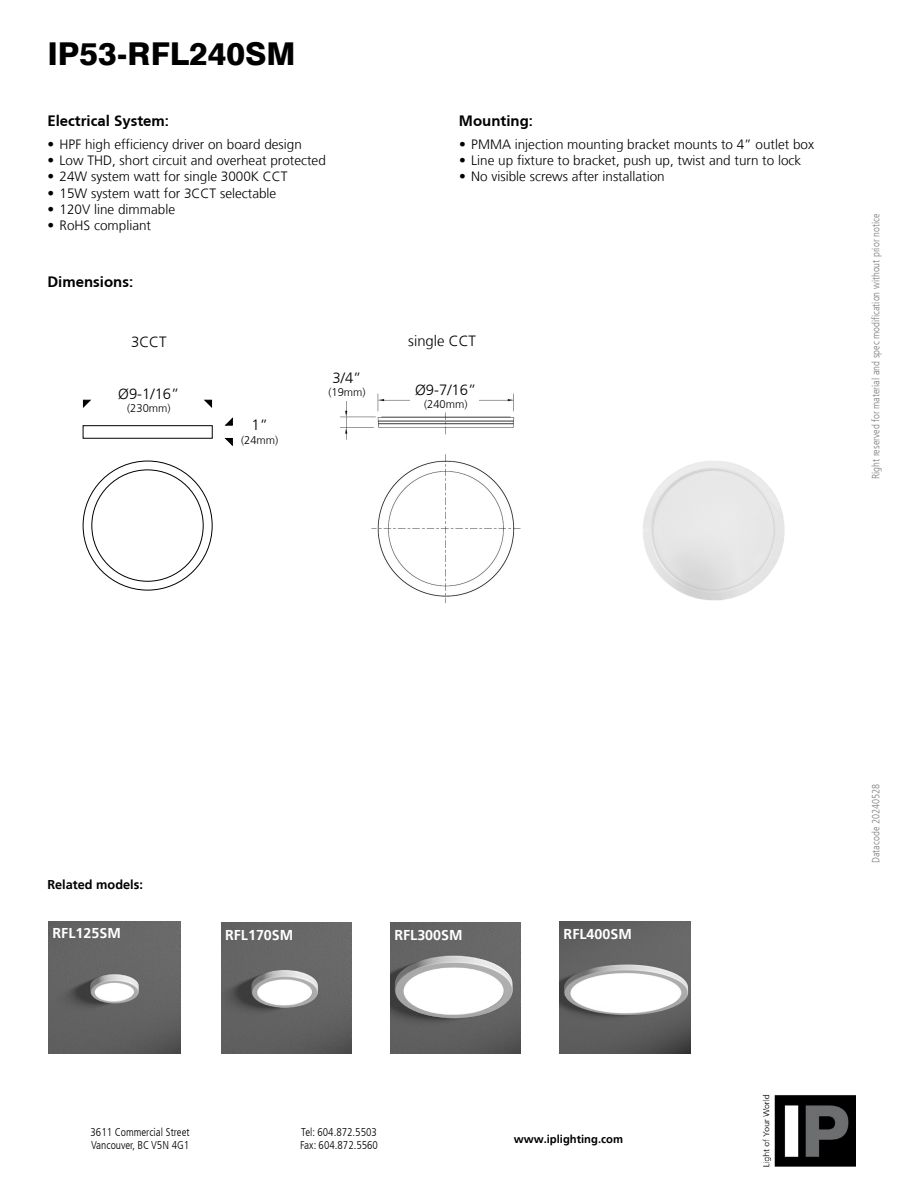
<style>
.page{position:relative;width:918px;height:1188px;background:#fff}
.page>*{position:absolute;margin:0;border:0;box-sizing:border-box;transform-origin:0 0}
.t1{font:800 31.5px "Swiss 721 BT";color:#000}
.t2{font:700 15px "Frutiger CE";color:#000}
.t3{font:300 14.85px "Frutiger LT";color:#000}
.t4{font:700 14.25px "Frutiger LT";color:#fff}
.t5{font:300 13.5px "Frutiger LT";color:#000}
.t6{font:700 12.75px "Frutiger LT";color:#000}
.t7{font:300 condensed 11.25px/13.5px "Frutiger LT";color:#000}
.t8{font:700 11.25px "Frutiger LT";color:#000}
.t9{font:300 11.1px "Frutiger LT";color:#000}
.t10{font:300 condensed 10.5px "Frutiger LT";color:#808285}
</style>
<div class="page">
<img style="left:762px;top:1095px;width:94px;height:72px">
<img style="left:49px;top:922px;width:131px;height:131px">
<img style="left:221px;top:922px;width:130px;height:132px">
<img style="left:560px;top:922px;width:130px;height:131px">
<img style="left:390px;top:922px;width:130px;height:132px">
<svg style="left:83px;top:461px;width:129px;height:129px"></svg>
<div style="left:92px;top:470px;width:111px;height:111px;background:#fff;border-radius:50%"></div>
<svg style="left:204px;top:399px;width:8px;height:9px"></svg>
<svg style="left:83px;top:399px;width:8px;height:9px"></svg>
<svg style="left:224px;top:438px;width:9px;height:8px"></svg>
<svg style="left:224px;top:418px;width:9px;height:8px"></svg>
<div style="left:83px;top:425px;width:130px;height:14px;border:1px solid #000"></div>
<img style="left:340px;top:393px;width:181px;height:211px">
<div style="left:411px;top:382px;width:68px;height:30px;background:#fff"></div>
<div style="left:339px;top:377px;width:33px;height:24px;background:#fff"></div>
<img style="left:643px;top:461px;width:142px;height:140px">
<h1 class="t1" style="left:47px;top:35px;width:250px">IP53-RFL240SM</h1>
<p class="t2" style="left:47px;top:112px;width:123px">Electrical System:</p>
<p class="t5" style="left:47px;top:137px;width:256px">• HPF high efficiency driver on board design</p>
<p class="t5" style="left:47px;top:153px;width:280px">• Low THD, short circuit and overheat protected</p>
<p class="t5" style="left:47px;top:169px;width:242px">• 24W system watt for single 3000K CCT</p>
<p class="t5" style="left:47px;top:185px;width:231px">• 15W system watt for 3CCT selectable</p>
<p class="t5" style="left:47px;top:202px;width:129px">• 120V line dimmable</p>
<p class="t5" style="left:47px;top:218px;width:105px">• RoHS compliant</p>
<p class="t2" style="left:47px;top:273px;width:87px">Dimensions:</p>
<p class="t2" style="left:459px;top:112px;width:76px">Mounting:</p>
<p class="t5" style="left:459px;top:137px;width:357px">• PMMA injection mounting bracket mounts to 4” outlet box</p>
<p class="t5" style="left:459px;top:153px;width:344px">• Line up fixture to bracket, push up, twist and turn to lock</p>
<p class="t5" style="left:459px;top:169px;width:207px">• No visible screws after installation</p>
<p class="t3" style="left:131px;top:333px;width:37px">3CCT</p>
<p class="t3" style="left:408px;top:332px;width:69px">single CCT</p>
<p class="t3" style="left:118px;top:385px;width:63px">Ø9-1/16”</p>
<p class="t9" style="left:127px;top:402px;width:45px">(230mm)</p>
<p class="t3" style="left:251px;top:417px;width:18px">1”</p>
<p class="t9" style="left:241px;top:434px;width:39px">(24mm)</p>
<p class="t3" style="left:333px;top:369px;width:30px">3/4”</p>
<p class="t9" style="left:328px;top:386px;width:39px">(19mm)</p>
<p class="t3" style="left:415px;top:382px;width:63px">Ø9-7/16”</p>
<p class="t9" style="left:424px;top:398px;width:45px">(240mm)</p>
<p class="t10" style="left:870px;top:479px;width:267px;rotate:-90deg">Right reserved for material and spec modification without prior notice</p>
<p class="t6" style="left:47px;top:878px;width:97px">Related models:</p>
<p class="t4" style="left:53px;top:925px;width:70px">RFL125SM</p>
<p class="t4" style="left:225px;top:927px;width:70px">RFL170SM</p>
<p class="t4" style="left:394px;top:927px;width:70px">RFL300SM</p>
<p class="t4" style="left:564px;top:926px;width:70px">RFL400SM</p>
<p class="t7" style="left:91px;top:1125px;width:101px">3611 Commercial Street<br>Vancouver, BC V5N 4G1</p>
<p class="t7" style="left:300px;top:1125px;width:79px">Tel: 604.872.5503<br>Fax: 604.872.5560</p>
<p class="t8" style="left:514px;top:1132px;width:111px">www.iplighting.com</p>
<p class="t10" style="left:870px;top:863px;width:81px;rotate:-90deg">Datacode 20240528</p>
</div>
